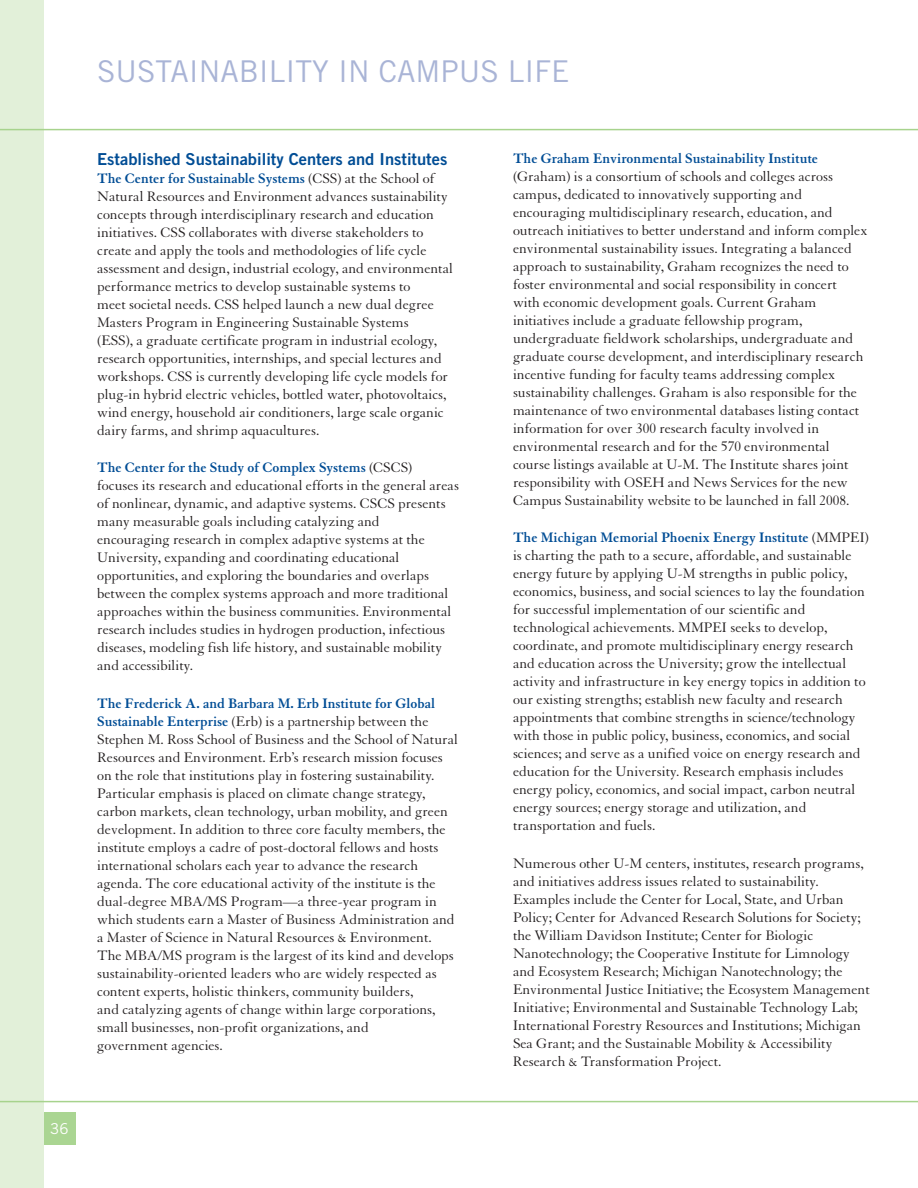
<style>
.page{position:relative;width:918px;height:1188px;background:#fff}
.page>*{position:absolute;margin:0;border:0;box-sizing:border-box;transform-origin:0 0}
.sub_1{font:30px "Trade Gothic";color:#a9b4d6}
.sub_1-2{font:16.5px "Trade Gothic Bold Two";color:#014d95}
.body{font:15px/18px "Granjon";color:#231f20}
.t1{font:15px "Trade Gothic";color:#fff}
.s1{font-weight:700;color:#014d95}
</style>
<div class="page">
<div style="left:43px;top:1112px;width:33px;height:33px;background:#aad592"></div>
<div style="left:0;top:0;width:43px;height:1188px;background:#e2f0d9"></div>
<hr style="left:0;top:129px;width:918px;height:1px;background:#a7d38d">
<hr style="left:0;top:1101px;width:918px;height:1px;background:#a7d38d">
<p class="t1" style="left:50px;top:1120px;width:20px">36</p>
<p class="sub_1" style="left:97px;top:53px;width:474px">SUSTAI NABI LITY IN CAMPUS LIFE</p>
<p class="sub_1-2" style="left:97px;top:148px;width:352px">Established Sustainability Centers and Institutes</p>
<p class="body" style="left:97px;top:169px;width:357px"><span class="s1">The Center for Sustainable Systems</span> (CSS) at the School of Natural Resources and Environment advances sustainability concepts through interdisciplinary research and education initiatives. CSS collaborates with diverse stakeholders to create and apply the tools and methodologies of life cycle assessment and design, industrial ecology, and environmental performance metrics to develop sustainable systems to<br>meet societal needs. CSS helped launch a new dual degree Masters Program in Engineering Sustainable Systems<br>(ESS), a graduate certificate program in industrial ecology, research opportunities, internships, and special lectures and workshops. CSS is currently developing life cycle models for plug-in hybrid electric vehicles, bottled water, photovoltaics, wind energy, household air conditioners, large scale organic dairy farms, and shrimp aquacultures.</p>
<p class="body" style="left:97px;top:459px;width:363px"><span class="s1">The Center for the Study of Complex Systems</span> (CSCS)<br>focuses its research and educational efforts in the general areas of nonlinear, dynamic, and adaptive systems. CSCS presents many measurable goals including catalyzing and<br>encouraging research in complex adaptive systems at the University, expanding and coordinating educational opportunities, and exploring the boundaries and overlaps between the complex systems approach and more traditional approaches within the business communities. Environmental research includes studies in hydrogen production, infectious diseases, modeling fish life history, and sustainable mobility and accessibility.</p>
<p class="body" style="left:97px;top:694px;width:362px"><span class="s1">The Frederick A. and Barbara M. Erb Institute for Global Sustainable Enterprise</span> (Erb) is a partnership between the Stephen M. Ross School of Business and the School of Natural Resources and Environment. Erb’s research mission focuses on the role that institutions play in fostering sustainability.<br>Particular emphasis is placed on climate change strategy, carbon markets, clean technology, urban mobility, and green development. In addition to three core faculty members, the institute employs a cadre of post-doctoral fellows and hosts international scholars each year to advance the research agenda. The core educational activity of the institute is the dual-degree MBA/MS Program—a three-year program in which students earn a Master of Business Administration and a Master of Science in Natural Resources &amp; Environment.<br>The MBA/MS program is the largest of its kind and develops sustainability-oriented leaders who are widely respected as content experts, holistic thinkers, community builders,<br>and catalyzing agents of change within large corporations, small businesses, non-profit organizations, and<br>government agencies.</p>
<p class="body" style="left:513px;top:149px;width:356px"><span class="s1">The Graham Environmental Sustainability Institute </span>(Graham) is a consortium of schools and colleges across campus, dedicated to innovatively supporting and encouraging multidisciplinary research, education, and outreach initiatives to better understand and inform complex environmental sustainability issues. Integrating a balanced approach to sustainability, Graham recognizes the need to foster environmental and social responsibility in concert with economic development goals. Current Graham initiatives include a graduate fellowship program, undergraduate fieldwork scholarships, undergraduate and graduate course development, and interdisciplinary research incentive funding for faculty teams addressing complex sustainability challenges. Graham is also responsible for the maintenance of two environmental databases listing contact information for over 300 research faculty involved in environmental research and for the 570 environmental course listings available at U-M. The Institute shares joint responsibility with OSEH and News Services for the new Campus Sustainability website to be launched in fall 2008.</p>
<p class="body" style="left:513px;top:529px;width:358px"><span class="s1">The Michigan Memorial Phoenix Energy Institute</span> (MMPEI) is charting the path to a secure, affordable, and sustainable energy future by applying U-M strengths in public policy, economics, business, and social sciences to lay the foundation for successful implementation of our scientific and technological achievements. MMPEI seeks to develop, coordinate, and promote multidisciplinary energy research and education across the University; grow the intellectual activity and infrastructure in key energy topics in addition to our existing strengths; establish new faculty and research appointments that combine strengths in science/technology with those in public policy, business, economics, and social sciences; and serve as a unified voice on energy research and education for the University. Research emphasis includes energy policy, economics, and social impact, carbon neutral energy sources; energy storage and utilization, and transportation and fuels.</p>
<p class="body" style="left:513px;top:854px;width:358px">Numerous other U-M centers, institutes, research programs, and initiatives address issues related to sustainability.<br>Examples include the Center for Local, State, and Urban Policy; Center for Advanced Research Solutions for Society; the William Davidson Institute; Center for Biologic Nanotechnology; the Cooperative Institute for Limnology and Ecosystem Research; Michigan Nanotechnology; the Environmental Justice Initiative; the Ecosystem Management Initiative; Environmental and Sustainable Technology Lab; International Forestry Resources and Institutions; Michigan Sea Grant; and the Sustainable Mobility &amp; Accessibility Research &amp; Transformation Project.</p>
</div>
